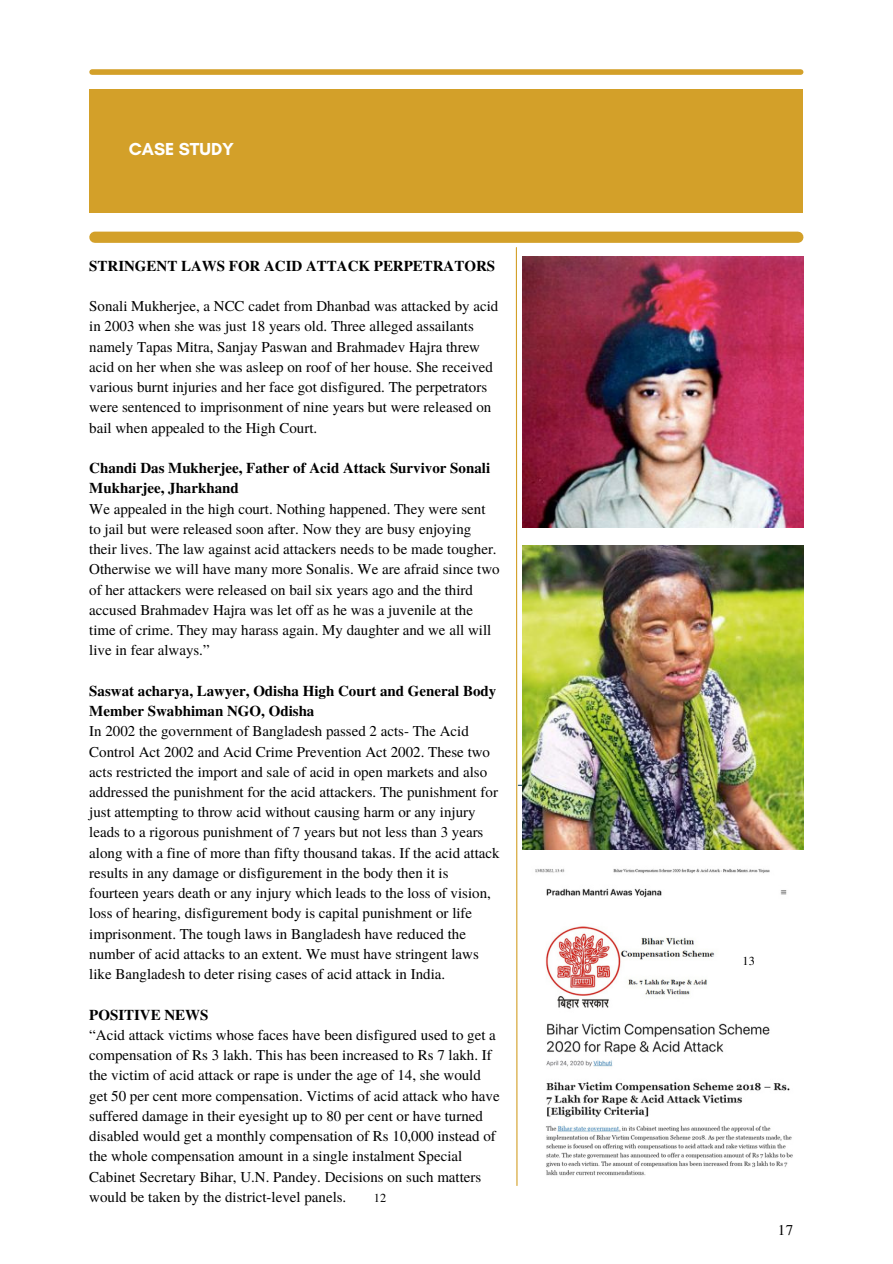
<style>
.page{position:relative;width:893px;height:1264px;background:#fff}
.page>*{position:absolute;margin:0;border:0;box-sizing:border-box;transform-origin:0 0}
.t1{font:700 17.7px "Glacial Indifference";color:#fff}
.t2{font:15px/20.2px "Te X Gyre Termes";color:#000}
.t3{font:700 15px/20.2px "Te X Gyre Termes";color:#000}
.t4{font:12.3px "Te X Gyre Termes";color:#000}
</style>
<div class="page">
<div style="left:89px;top:89px;width:713px;height:124px;background:#d3a029"></div>
<div style="left:92px;top:69px;width:708px;height:6px;background:#d3a029"></div>
<div style="left:95px;top:232px;width:702px;height:11px;background:#d3a029"></div>
<svg style="left:515px;top:247px;width:3px;height:939px"></svg>
<hr style="left:518px;top:784px;width:284px;height:2px;background:#19486a">
<img style="left:522px;top:256px;width:281px;height:271px">
<img style="left:522px;top:545px;width:281px;height:304px">
<img style="left:535px;top:868px;width:258px;height:308px">
<p class="t1" style="left:129px;top:138px;width:107px">CASE STUDY</p>
<p class="t3" style="left:89px;top:255px;width:407px">STRINGENT LAWS FOR ACID ATTACK PERPETRATORS</p>
<p class="t2" style="left:89px;top:295px;width:410px">Sonali Mukherjee, a NCC cadet from Dhanbad was attacked by acid in 2003 when she was just 18 years old. Three alleged assailants namely Tapas Mitra, Sanjay Paswan and Brahmadev Hajra threw acid on her when she was asleep on roof of her house. She received various burnt injuries and her face got disfigured. The perpetrators were sentenced to imprisonment of nine years but were released on bail when appealed to the High Court.</p>
<p class="t3" style="left:89px;top:457px;width:402px">Chandi Das Mukherjee, Father of Acid Attack Survivor Sonali<br>Mukharjee, Jharkhand</p>
<p class="t2" style="left:89px;top:497px;width:412px">We appealed in the high court. Nothing happened. They were sent to jail but were released soon after. Now they are busy enjoying their lives. The law against acid attackers needs to be made tougher.<br>Otherwise we will have many more Sonalis. We are afraid since two of her attackers were released on bail six years ago and the third accused Brahmadev Hajra was let off as he was a juvenile at the time of crime. They may harass again. My daughter and we all will live in fear always.”</p>
<p class="t3" style="left:89px;top:679px;width:408px">Saswat acharya, Lawyer, Odisha High Court and General Body<br>Member Swabhiman NGO, Odisha</p>
<p class="t2" style="left:89px;top:720px;width:412px">In 2002 the government of Bangladesh passed 2 acts- The Acid Control Act 2002 and Acid Crime Prevention Act 2002. These two acts restricted the import and sale of acid in open markets and also addressed the punishment for the acid attackers. The punishment for just attempting to throw acid without causing harm or any injury leads to a rigorous punishment of 7 years but not less than 3 years along with a fine of more than fifty thousand takas. If the acid attack results in any damage or disfigurement in the body then it is fourteen years death or any injury which leads to the loss of vision, loss of hearing, disfigurement body is capital punishment or life imprisonment. The tough laws in Bangladesh have reduced the number of acid attacks to an extent. We must have stringent laws like Bangladesh to deter rising cases of acid attack in India.</p>
<p class="t3" style="left:89px;top:1003px;width:121px">POSITIVE NEWS</p>
<p class="t2" style="left:89px;top:1023px;width:412px">“Acid attack victims whose faces have been disfigured used to get a compensation of Rs 3 lakh. This has been increased to Rs 7 lakh. If the victim of acid attack or rape is under the age of 14, she would get 50 per cent more compensation. Victims of acid attack who have suffered damage in their eyesight up to 80 per cent or have turned disabled would get a monthly compensation of Rs 10,000 instead of the whole compensation amount in a single instalment Special Cabinet Secretary Bihar, U.N. Pandey. Decisions on such matters would be taken by the district-level panels.</p>
<p class="t4" style="left:374px;top:1188px;width:14px">12</p>
<p class="t4" style="left:742px;top:951px;width:14px">13</p>
<p class="t2" style="left:777px;top:1218px;width:17px">17</p>
</div>
